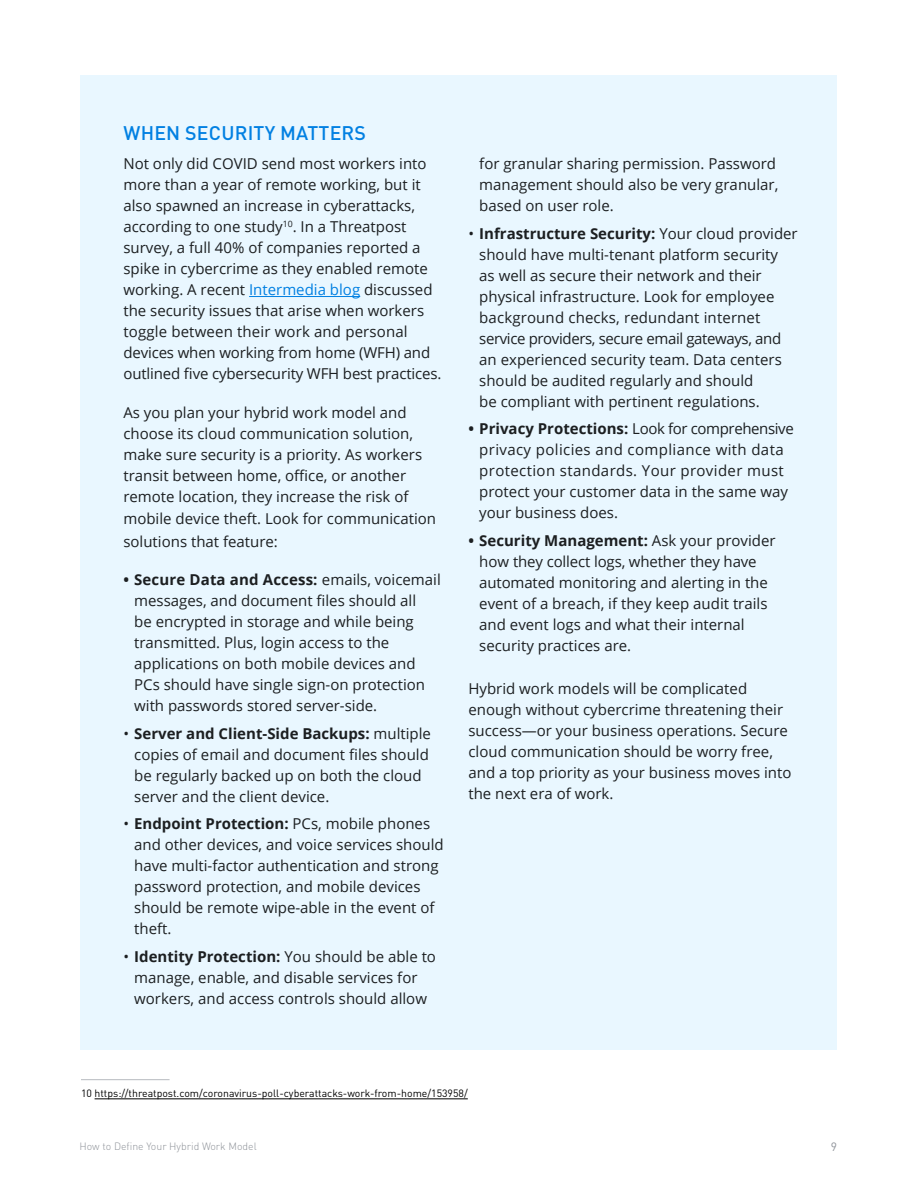
<style>
.page{position:relative;width:918px;height:1188px;background:#fff}
.page>*{position:absolute;margin:0;border:0;box-sizing:border-box;transform-origin:0 0}
.t1{font:500 19.5px "DIN Pro";letter-spacing:.01em;color:#0180e2}
.t2{font:15px/21px "Open Sans";color:#1c1f21}
.t3{font:15px/21px "Open Sans";letter-spacing:.025em;color:#1c1f21}
.t4{font:12px "DIN Pro";color:#8f9399}
.t5{font:10.5px "DIN Pro";color:#000}
.t6{font:300 10.5px "DIN Pro";color:#8f9399}
.s1{color:#0180e2}
.s2{font-weight:700}
</style>
<div class="page">
<div style="left:80px;top:76px;width:757px;height:974px;background:#e9f7ff"></div>
<hr style="left:95px;top:1099px;width:373px;height:1px;background:#000">
<hr style="left:81px;top:1079px;width:89px;height:1px;background:#b7babf">
<hr style="left:249px;top:296px;width:111px;height:1px;background:#0180e2">
<h1 class="t1" style="left:124px;top:120px;width:244px">WHEN SECURITY MATTERS</h1>
<p class="t2" style="left:123px;top:153px;width:320px">Not only did COVID send most workers into more than a year of remote working, but it also spawned an increase in cyberattacks, according to one study<sup>10</sup>. In a Threatpost survey, a full 40% of companies reported a spike in cybercrime as they enabled remote working. A recent <span class="s1">Intermedia blog</span> discussed the security issues that arise when workers toggle between their work and personal devices when working from home (WFH) and outlined five cybersecurity WFH best practices.</p>
<p class="t2" style="left:123px;top:401px;width:300px">As you plan your hybrid work model and choose its cloud communication solution, make sure security is a priority. As workers transit between home, office, or another remote location, they increase the risk of</p>
<p class="t2" style="left:123px;top:507px;width:314px;line-height:22.5px">mobile device theft. Look for communication solutions that feature:</p>
<p class="t2" style="left:134px;top:569px;width:308px;text-indent:-11px"><span class="s2">• Secure Data and Access:</span> emails, voicemail messages, and document files should all<br>be encrypted in storage and while being transmitted. Plus, login access to the applications on both mobile devices and PCs should have single sign-on protection with passwords stored server-side.</p>
<p class="t2" style="left:134px;top:722px;width:298px;text-indent:-11px">• <span class="s2">Server and Client-Side Backups:</span> multiple copies of email and document files should be regularly backed up on both the cloud server and the client device.</p>
<p class="t2" style="left:134px;top:813px;width:311px;text-indent:-11px">• <span class="s2">Endpoint Protection:</span> PCs, mobile phones and other devices, and voice services should have multi-factor authentication and strong password protection, and mobile devices should be remote wipe-able in the event of theft.</p>
<p class="t2" style="left:123px;top:946px;width:314px;text-align:center">• <span class="s2">Identity Protection:</span> You should be able to manage, enable, and disable services for workers, and access controls should allow</p>
<p class="t2" style="left:479px;top:153px;width:301px">for granular sharing permission. Password management should also be very granular, based on user role.</p>
<p class="t2" style="left:479px;top:222px;width:320px;text-indent:-11px">• <span class="s2">Infrastructure Security:</span> Your cloud provider should have multi-tenant platform security<br>as well as secure their network and their physical infrastructure. Look for employee background checks, redundant internet service providers, secure email gateways, and an experienced security team. Data centers should be audited regularly and should<br>be compliant with pertinent regulations.</p>
<p class="t3" style="left:479px;top:418px;width:316px;text-indent:-11px"><span class="s2">• Privacy Protections:</span> Look for comprehensive privacy policies and compliance with data protection standards. Your provider must protect your customer data in the same way your business does.</p>
<p class="t2" style="left:479px;top:530px;width:298px;text-indent:-11px"><span class="s2">• Security Management:</span> Ask your provider how they collect logs, whether they have automated monitoring and alerting in the event of a breach, if they keep audit trails and event logs and what their internal security practices are.</p>
<p class="t2" style="left:468px;top:678px;width:324px">Hybrid work models will be complicated enough without cybercrime threatening their success—or your business operations. Secure cloud communication should be worry free, and a top priority as your business moves into the next era of work.</p>
<p class="t5" style="left:81px;top:1085px;width:388px">10 https://threatpost.com/coronavirus-poll-cyberattacks-work-from-home/153958/</p>
<p class="t6" style="left:80px;top:1138px;width:179px">How to Define Your Hybrid Work Model</p>
<p class="t4" style="left:831px;top:1137px;width:8px">9</p>
</div>
